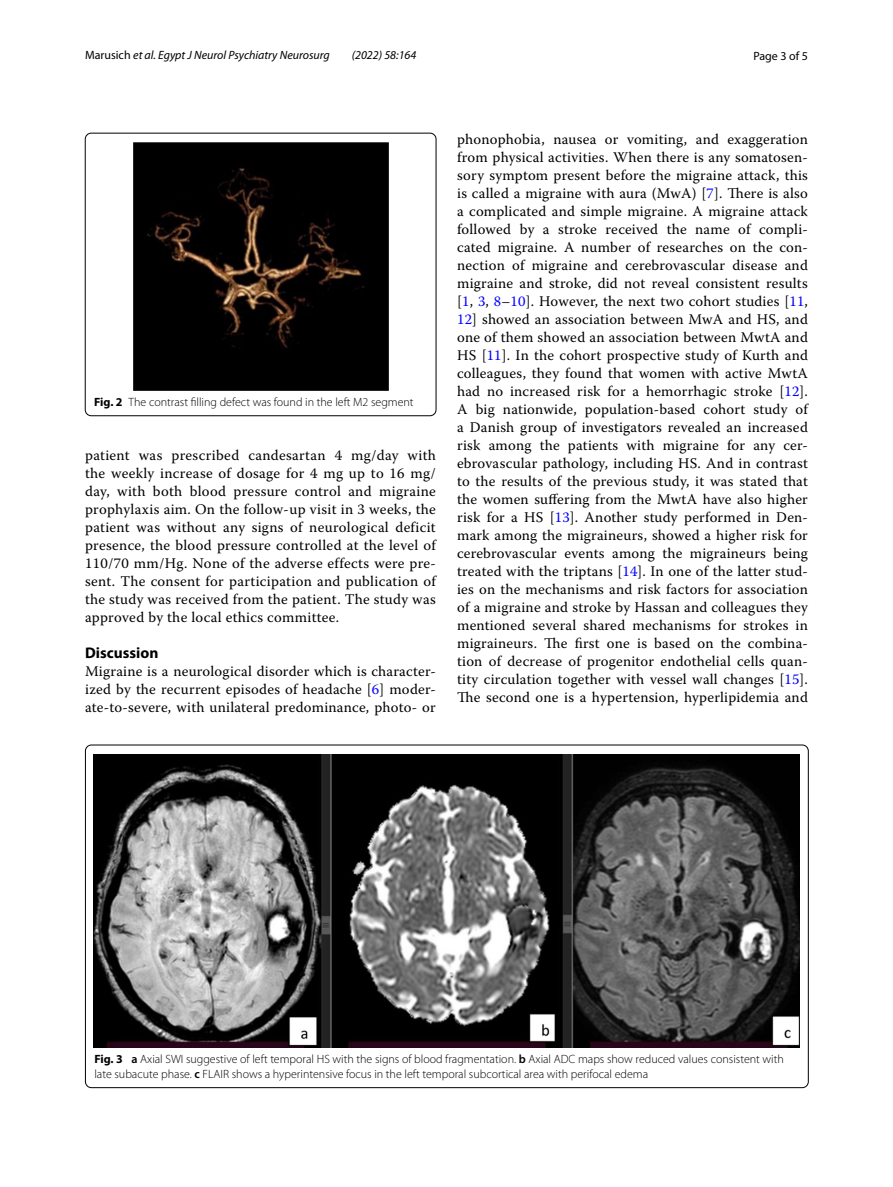
<style>
.page{position:relative;width:893px;height:1187px;background:#fff}
.page>*{position:absolute;margin:0;border:0;box-sizing:border-box;transform-origin:0 0}
.t1{font:700 15.45px "Myriad Pro";color:#000}
.t2{font:14.7px/18px "Warnock Pro";letter-spacing:.015em;color:#000;text-align:justify}
.t3{font:300 12px/15px "Myriad Pro";color:#000}
.t4{font:italic 12px "Myriad Pro";color:#000}
.t5{font:12px "Myriad Pro";color:#000}
.s1{font-style:normal}
.s2{font-weight:700}
.s3{color:#00f}
.s4{font-weight:600}
</style>
<div class="page">
<img style="left:133px;top:142px;width:255px;height:248px">
<div style="left:85px;top:133px;width:351px;height:283px;border:1px solid #000;border-radius:6px"></div>
<img style="left:94px;top:754px;width:706px;height:293px">
<p class="t4" style="left:85px;top:48px;width:246px"><span class="s1">Marusich</span> et al. Egypt J Neurol Psychiatry Neurosurg</p>
<p class="t4" style="left:352px;top:48px;width:66px">(2022) 58:164</p>
<p class="t5" style="left:753px;top:48px;width:56px">Page 3 of 5</p>
<p class="t3" style="left:94px;top:394px;width:321px"><span class="s2">Fig. 2</span> The contrast filling defect was found in the left M2 segment</p>
<p class="t2" style="left:85px;top:445px;width:352px">patient was prescribed candesartan 4 mg/day with the weekly increase of dosage for 4 mg up to 16 mg/ day, with both blood pressure control and migraine prophylaxis aim. On the follow-up visit in 3 weeks, the patient was without any signs of neurological deficit presence, the blood pressure controlled at the level of 110/70 mm/Hg. None of the adverse effects were pre&shy;sent. The consent for participation and publication of the study was received from the patient. The study was approved by the local ethics committee.</p>
<p class="t1" style="left:85px;top:642px;width:75px">Discussion</p>
<p class="t2" style="left:85px;top:661px;width:352px">Migraine is a neurological disorder which is character&shy;ized by the recurrent episodes of headache [<span class="s3">6</span>] moder&shy;ate-to-severe, with unilateral predominance, photo- or</p>
<p class="t2" style="left:457px;top:130px;width:352px">phonophobia, nausea or vomiting, and exaggeration from physical activities. When there is any somatosen&shy;sory symptom present before the migraine attack, this is called a migraine with aura (MwA) [<span class="s3">7</span>]. There is also a complicated and simple migraine. A migraine attack followed by a stroke received the name of compli&shy;cated migraine. A number of researches on the con&shy;nection of migraine and cerebrovascular disease and migraine and stroke, did not reveal consistent results [<span class="s3">1</span>, <span class="s3">3</span>, <span class="s3">8</span>–<span class="s3">10</span>]. However, the next two cohort studies [<span class="s3">11</span>, <span class="s3">12</span>] showed an association between MwA and HS, and one of them showed an association between MwtA and HS [<span class="s3">11</span>]. In the cohort prospective study of Kurth and colleagues, they found that women with active MwtA had no increased risk for a hemorrhagic stroke [<span class="s3">12</span>].<br>A big nationwide, population-based cohort study of a Danish group of investigators revealed an increased risk among the patients with migraine for any cer&shy;ebrovascular pathology, including HS. And in contrast to the results of the previous study, it was stated that the women suffering from the MwtA have also higher risk for a HS [<span class="s3">13</span>]. Another study performed in Den&shy;mark among the migraineurs, showed a higher risk for cerebrovascular events among the migraineurs being treated with the triptans [<span class="s3">14</span>]. In one of the latter stud&shy;ies on the mechanisms and risk factors for association of a migraine and stroke by Hassan and colleagues they mentioned several shared mechanisms for strokes in migraineurs. The first one is based on the combina&shy;tion of decrease of progenitor endothelial cells quan&shy;tity circulation together with vessel wall changes [<span class="s3">15</span>].<br>The second one is a hypertension, hyperlipidemia and</p>
<p class="t3" style="left:94px;top:1051px;width:691px"><span class="s2">Fig. 3</span> <span class="s4">a</span> Axial SWI suggestive of left temporal HS with the signs of blood fragmentation. <span class="s4">b</span> Axial ADC maps show reduced values consistent with late subacute phase. <span class="s4">c</span> FLAIR shows a hyperintensive focus in the left temporal subcortical area with perifocal edema</p>
</div>
